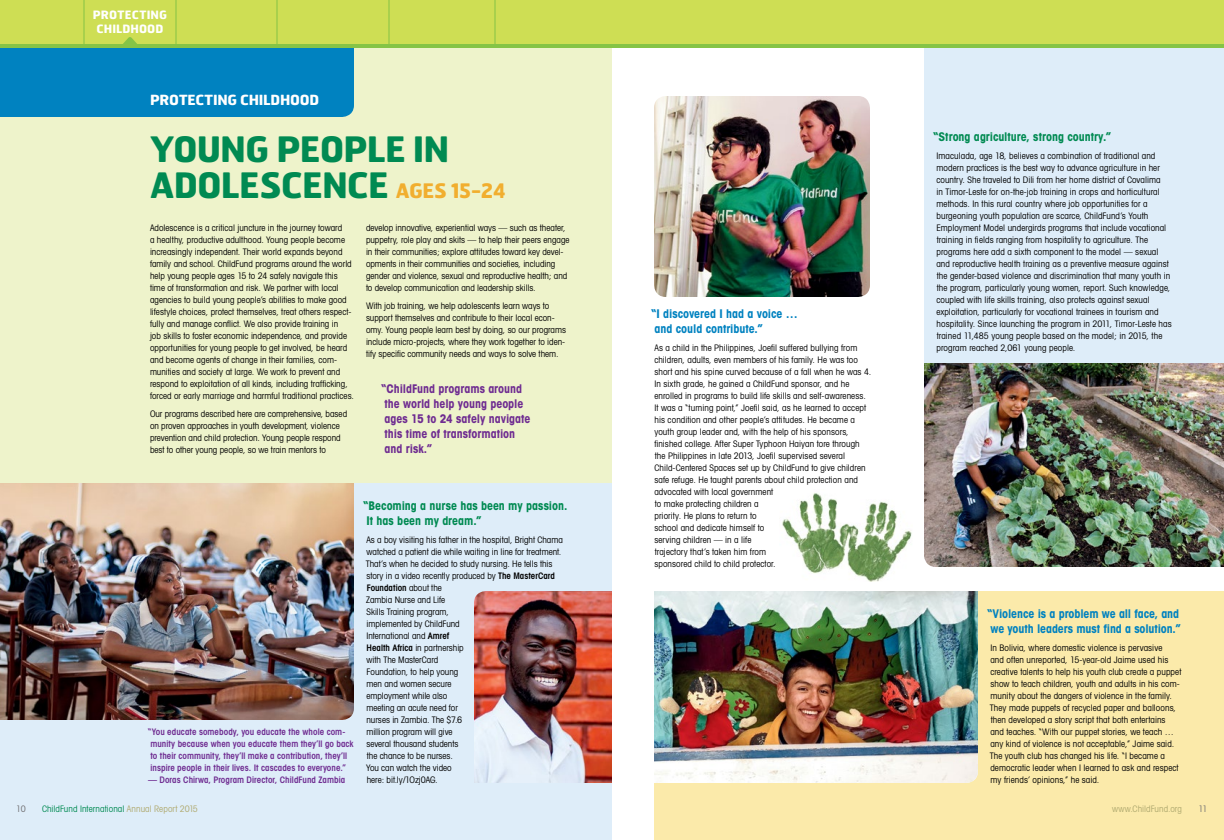
<style>
.page{position:relative;width:1224px;height:840px;background:#fff}
.page>*{position:absolute;margin:0;border:0;box-sizing:border-box;transform-origin:0 0}
.t1{font:700 35px/36px "Hermes FB";letter-spacing:-.025em;color:#008a52}
.t2{font:700 14px "Hermes FB";letter-spacing:-.02em;color:#fff}
.t3{font:700 condensed 12px/15px "Avant Garde";letter-spacing:-.005em;color:#0082c0}
.t4{font:700 condensed 12px/15px "Avant Garde";letter-spacing:-.005em;color:#6f2c91}
.t5{font:700 condensed 12px/15px "Avant Garde";color:#008a52}
.t6{font:700 11.5px/13.9px "Hermes FB";letter-spacing:.005em;color:#fff;text-align:center}
.t7{font:condensed 9px/12px "Avant Garde";letter-spacing:.005em;color:#000}
.t8{font:600 condensed 9px/12px "Avant Garde";letter-spacing:.005em;color:#6f2c91}
.t9{font:condensed 9px "Avant Garde";letter-spacing:.005em;color:#008a52}
.t10{font:condensed 9px "Avant Garde";letter-spacing:.005em;color:#b0aa70}
.t11{font:condensed 9px "Avant Garde";color:#717073}
.s1{font-size:20px;color:#f1ae2f}
.s2{font-weight:600}
.s3{color:#b0aa70}
</style>
<div class="page">
<img style="left:654px;top:96px;width:216px;height:201px">
<div style="left:0;top:39px;width:612px;height:801px;background:#eef3cb"></div>
<div style="left:0;top:483px;width:612px;height:357px;background:#deedf9"></div>
<div style="left:654px;top:591px;width:570px;height:249px;background:#fbeaaa"></div>
<div style="left:924px;top:39px;width:300px;height:324px;background:#deedf9"></div>
<img style="left:654px;top:591px;width:324px;height:192px">
<img style="left:924px;top:363px;width:300px;height:204px">
<img style="left:782px;top:493px;width:130px;height:89px">
<img style="left:474px;top:591px;width:138px;height:192px">
<img style="left:0;top:483px;width:354px;height:237px">
<div style="left:612px;top:0;width:612px;height:44px;background:#cede54"></div>
<hr style="left:0;top:44px;width:1224px;height:4px;background:#85c446">
<div style="left:0;top:0;width:612px;height:44px;background:#cede54"></div>
<hr style="left:84px;top:0;width:1px;height:44px;background:#85c446">
<hr style="left:176px;top:0;width:1px;height:44px;background:#85c446">
<hr style="left:388px;top:0;width:2px;height:44px;background:#85c446">
<hr style="left:495px;top:0;width:1px;height:44px;background:#85c446">
<hr style="left:276px;top:0;width:2px;height:44px;background:#85c446">
<svg style="left:0;top:36px;width:354px;height:81px;background:#1a8eaf"></svg>
<p class="t6" style="left:93px;top:8px;width:76px">PROTECTING<br>CHILDHOOD</p>
<h2 class="t2" style="left:150px;top:91px;width:171px">PROTECTING CHILDHOOD</h2>
<h1 class="t1" style="left:150px;top:130px;width:357px">YOUNG PEOPLE IN<br>ADOLESCENCE <span class="s1">AGES 15-24</span></h1>
<p class="t7" style="left:150px;top:222px;width:205px">Adolescence is a critical juncture in the journey toward<br>a healthy, productive adulthood. Young people become increasingly independent. Their world expands beyond family and school. ChildFund programs around the world help young people ages 15 to 24 safely navigate this time of transformation and risk. We partner with local agencies to build young people’s abilities to make good lifestyle choices, protect themselves, treat others respect&shy;fully and manage conflict. We also provide training in<br>job skills to foster economic independence, and provide opportunities for young people to get involved, be heard and become agents of change in their families, com&shy;munities and society at large. We work to prevent and respond to exploitation of all kinds, including trafficking, forced or early marriage and harmful traditional practices.</p>
<p class="t7" style="left:150px;top:408px;width:199px">Our programs described here are comprehensive, based on proven approaches in youth development, violence prevention and child protection. Young people respond best to other young people, so we train mentors to</p>
<p class="t7" style="left:366px;top:222px;width:205px">develop innovative, experiential ways — such as theater, puppetry, role play and skits — to help their peers engage in their communities; explore attitudes toward key devel&shy;opments in their communities and societies, including gender and violence, sexual and reproductive health; and to develop communication and leadership skills.</p>
<p class="t7" style="left:366px;top:299px;width:202px">With job training, we help adolescents learn ways to support themselves and contribute to their local econ&shy;omy. Young people learn best by doing, so our programs include micro-projects, where they work together to iden&shy;tify specific community needs and ways to solve them.</p>
<h3 class="t4" style="left:381px;top:381px;width:151px">“ChildFund programs around the world help young people ages 15 to 24 safely navigate this time of transformation and risk.”</h3>
<p class="t8" style="left:148px;top:726px;width:207px">“You educate somebody, you educate the whole com&shy;munity because when you educate them they’ll go back to their community, they’ll make a contribution, they’ll inspire people in their lives. It cascades to everyone.”</p>
<p class="t8" style="left:148px;top:774px;width:199px">— Doras Chirwa, Program Director, ChildFund Zambia</p>
<h3 class="t5" style="left:363px;top:498px;width:206px">“Becoming a nurse has been my passion.<br>It has been my dream.”</h3>
<p class="t7" style="left:366px;top:534px;width:199px">As a boy visiting his father in the hospital, Bright Chama watched a patient die while waiting in line for treatment.<br>That’s when he decided to study nursing. He tells this story in a video recently produced by <span class="s2">The MasterCard<br>Foundation</span> about the<br>Zambia Nurse and Life<br>Skills Training program,<br>implemented by ChildFund<br>International and <span class="s2">Amref<br>Health Africa</span> in partnership<br>with The MasterCard<br>Foundation, to help young<br>men and women secure<br>employment while also<br>meeting an acute need for<br>nurses in Zambia. The $7.6<br>million program will give<br>several thousand students<br>the chance to be nurses.<br>You can watch the video<br>here: bit.ly/1Ozj0AG.</p>
<h3 class="t3" style="left:651px;top:306px;width:148px">“I discovered I had a voice … and could contribute.”</h3>
<p class="t7" style="left:654px;top:342px;width:218px">As a child in the Philippines, Joefil suffered bullying from children, adults, even members of his family. He was too short and his spine curved because of a fall when he was 4.<br>In sixth grade, he gained a ChildFund sponsor, and he enrolled in programs to build life skills and self-awareness.<br>It was a “turning point,” Joefil said, as he learned to accept his condition and other people’s attitudes. He became a youth group leader and, with the help of his sponsors, finished college. After Super Typhoon Haiyan tore through the Philippines in late 2013, Joefil supervised several Child-Centered Spaces set up by ChildFund to give children safe refuge. He taught parents about child protection and advocated with local government<br>to make protecting children a<br>priority. He plans to return to<br>school and dedicate himself to<br>serving children — in a life<br>trajectory that’s taken him from<br>sponsored child to child protector.</p>
<h3 class="t5" style="left:933px;top:129px;width:179px">“Strong agriculture, strong country.”</h3>
<p class="t7" style="left:936px;top:150px;width:237px">Imaculada, age 18, believes a combination of traditional and modern practices is the best way to advance agriculture in her country. She traveled to Dili from her home district of Covalima<br>in Timor-Leste for on-the-job training in crops and horticultural methods. In this rural country where job opportunities for a burgeoning youth population are scarce, ChildFund’s Youth Employment Model undergirds programs that include vocational training in fields ranging from hospitality to agriculture. The programs here add a sixth component to the model — sexual and reproductive health training as a preventive measure against the gender-based violence and discrimination that many youth in the program, particularly young women, report. Such knowledge, coupled with life skills training, also protects against sexual exploitation, particularly for vocational trainees in tourism and hospitality. Since launching the program in 2011, Timor-Leste has trained 11,485 young people based on the model; in 2015, the program reached 2,061 young people.</p>
<h3 class="t3" style="left:987px;top:606px;width:195px">“Violence is a problem we all face, and we youth leaders must find a solution.”</h3>
<p class="t7" style="left:990px;top:642px;width:193px">In Bolivia, where domestic violence is pervasive<br>and often unreported, 15-year-old Jaime used his creative talents to help his youth club create a puppet show to teach children, youth and adults in his com&shy;munity about the dangers of violence in the family.<br>They made puppets of recycled paper and balloons, then developed a story script that both entertains<br>and teaches. “With our puppet stories, we teach … any kind of violence is not acceptable,” Jaime said.<br>The youth club has changed his life. “I became a democratic leader when I learned to ask and respect my friends’ opinions,” he said.</p>
<p class="t11" style="left:16px;top:803px;width:11px">10</p>
<p class="t9" style="left:42px;top:803px;width:157px">ChildFund International <span class="s3">Annual Report 2015</span></p>
<p class="t10" style="left:1112px;top:803px;width:71px">www.ChildFund.org</p>
<p class="t11" style="left:1199px;top:803px;width:10px">11</p>
</div>
